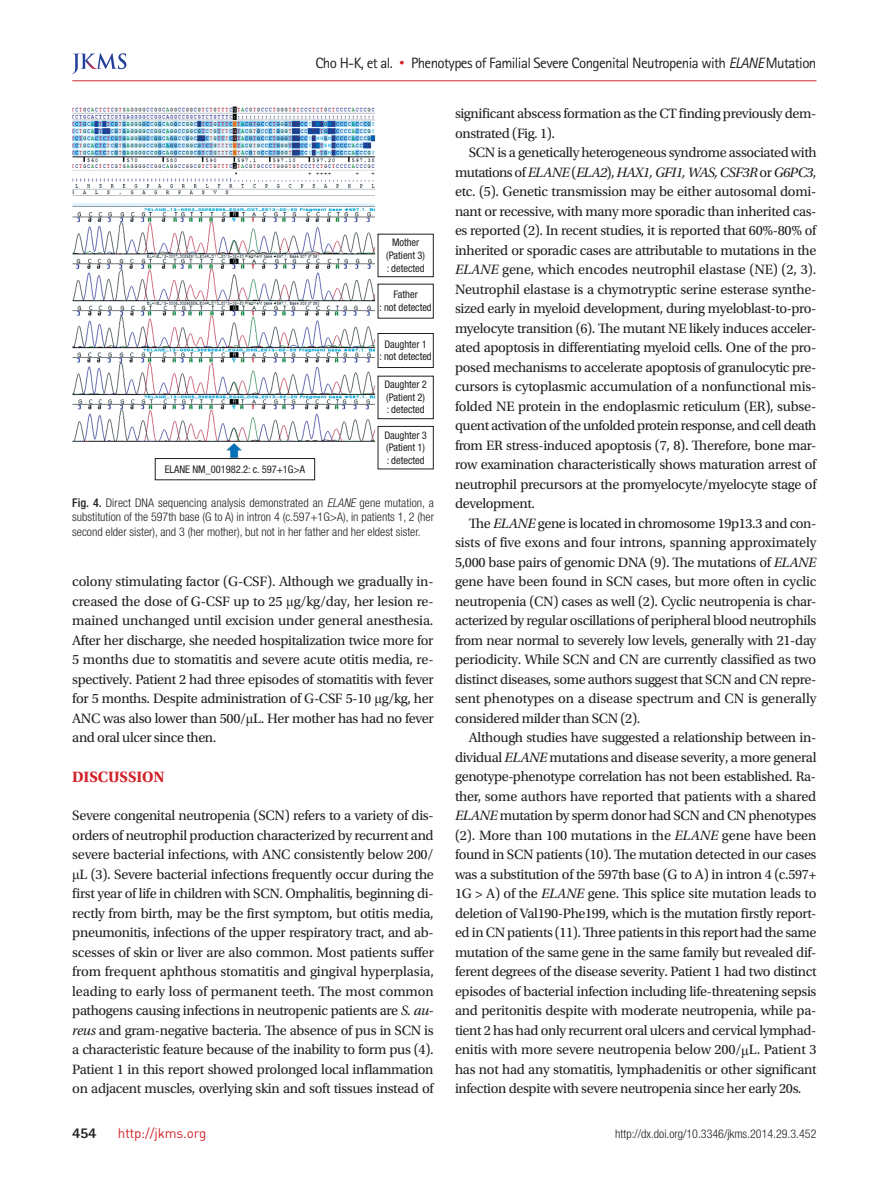
<style>
.page{position:relative;width:893px;height:1191px;background:#fff}
.page>*{position:absolute;margin:0;border:0;box-sizing:border-box;transform-origin:0 0}
.본문-대제목{font:700 15.75px "Utopia Std";letter-spacing:-.01em;color:#d1232a}
.하시라{font:15px "Rotis Sans Serif Std";letter-spacing:-.04em;color:#231f20}
.t1{font:800 15px "Rotis Sans Serif Std";color:#231f20}
.본문{font:14.25px/19.5px "Utopia Std";letter-spacing:-.025em;color:#231f20;text-align:justify}
.t2{font:13.5px "Dinreg";letter-spacing:-.01em;color:#d1232a}
.표_그림_캡션{font:300 condensed 12px/14.4px "Helvetica Neue LT Std";color:#231f20;text-align:justify}
.그림_지문_8pt{font:condensed 10.5px/12.6px "Helvetica Neue LT Std";letter-spacing:-.005em;color:#231f20}
.s1{font-family:"Dotum";color:#d1232a}
.s2{font-style:italic}
.s3{font-weight:500}
.s4{font-family:"Times New Roman"}
</style>
<div class="page">
<hr style="left:72px;top:80px;width:744px;height:1px;background:#d1232a">
<svg style="left:72px;top:53px;width:54px;height:21px"></svg>
<img style="left:72px;top:106px;width:304px;height:352px">
<div style="left:378px;top:234px;width:55px;height:43px;border:1px solid #231f20"></div>
<div style="left:378px;top:333px;width:55px;height:35px;border:1px solid #231f20"></div>
<div style="left:378px;top:376px;width:55px;height:43px;border:1px solid #231f20"></div>
<div style="left:155px;top:458px;width:160px;height:22px;border:1px solid #231f20"></div>
<p class="하시라" style="left:315px;top:54px;width:502px">Cho H-K, et al. <span class="s1">•</span> Phenotypes of Familial Severe Congenital Neutropenia with <span class="s2">ELANE</span> Mutation</p>
<p class="그림_지문_8pt" style="left:165px;top:462px;width:142px">ELANE NM_001982.2: c. 597+1G&gt;A</p>
<p class="그림_지문_8pt" style="left:392px;top:236px;width:29px">Mother</p>
<p class="그림_지문_8pt" style="left:386px;top:249px;width:40px">(Patient 3) : detected</p>
<p class="그림_지문_8pt" style="left:379px;top:288px;width:54px;text-align:center">Father<br>: not detected</p>
<p class="그림_지문_8pt" style="left:379px;top:337px;width:54px;text-align:center">Daughter 1<br>: not detected</p>
<p class="그림_지문_8pt" style="left:384px;top:378px;width:44px">Daughter 2 (Patient 2) : detected</p>
<p class="그림_지문_8pt" style="left:384px;top:428px;width:44px">Daughter 3 (Patient 1) : detected</p>
<p class="표_그림_캡션" style="left:72px;top:495px;width:363px"><span class="s3">Fig. 4.</span> Direct DNA sequencing analysis demonstrated an <span class="s2">ELANE</span> gene mutation, a substitution of the 597th base (G to A) in intron 4 (c.597+1G&gt;A), in patients 1, 2 (her second elder sister), and 3 (her mother), but not in her father and her eldest sister.</p>
<p class="본문" style="left:72px;top:572px;width:363px">colony stimulating factor (G-CSF). Although we gradually in&shy;creased the dose of G-CSF up to 25 <span class="s4">μ</span>g/kg/day, her lesion re&shy;mained unchanged until excision under general anesthesia.<br>After her discharge, she needed hospitalization twice more for 5 months due to stomatitis and severe acute otitis media, re&shy;spectively. Patient 2 had three episodes of stomatitis with fever for 5 months. Despite administration of G-CSF 5-10 <span class="s4">μ</span>g/kg, her ANC was also lower than 500/<span class="s4">μ</span>L. Her mother has had no fever and oral ulcer since then.</p>
<p class="본문-대제목" style="left:72px;top:768px;width:94px">DISCUSSION</p>
<p class="본문" style="left:72px;top:806px;width:363px">Severe congenital neutropenia (SCN) refers to a variety of dis&shy;orders of neutrophil production characterized by recurrent and severe bacterial infections, with ANC consistently below 200/ <span class="s4">μ</span>L (3). Severe bacterial infections frequently occur during the first year of life in children with SCN. Omphalitis, beginning di&shy;rectly from birth, may be the first symptom, but otitis media, pneumonitis, infections of the upper respiratory tract, and ab&shy;scesses of skin or liver are also common. Most patients suffer from frequent aphthous stomatitis and gingival hyperplasia, leading to early loss of permanent teeth. The most common pathogens causing infections in neutropenic patients are <span class="s2">S. au&shy;reus</span> and gram-negative bacteria. The absence of pus in SCN is a characteristic feature because of the inability to form pus (4).<br>Patient 1 in this report showed prolonged local inflammation on adjacent muscles, overlying skin and soft tissues instead of</p>
<p class="본문" style="left:455px;top:104px;width:363px">significant abscess formation as the CT finding previously dem&shy;onstrated (Fig. 1).</p>
<p class="본문" style="left:455px;top:143px;width:363px;text-indent:14px">SCN is a genetically heterogeneous syndrome associated with mutations of <span class="s2">ELANE</span> (<span class="s2">ELA2</span>), <span class="s2">HAX1, GFI1, WAS, CSF3R</span> or <span class="s2">G6PC3</span>, etc. (5). Genetic transmission may be either autosomal domi&shy;nant or recessive, with many more sporadic than inherited cas&shy;es reported (2). In recent studies, it is reported that 60%-80% of inherited or sporadic cases are attributable to mutations in the <span class="s2">ELANE</span> gene, which encodes neutrophil elastase (NE) (2, 3).<br>Neutrophil elastase is a chymotryptic serine esterase synthe&shy;sized early in myeloid development, during myeloblast-to-pro&shy;myelocyte transition (6). The mutant NE likely induces acceler&shy;ated apoptosis in differentiating myeloid cells. One of the pro&shy;posed mechanisms to accelerate apoptosis of granulocytic pre&shy;cursors is cytoplasmic accumulation of a nonfunctional mis&shy;folded NE protein in the endoplasmic reticulum (ER), subse&shy;quent activation of the unfolded protein response, and cell death from ER stress-induced apoptosis (7, 8). Therefore, bone mar&shy;row examination characteristically shows maturation arrest of neutrophil precursors at the promyelocyte/myelocyte stage of development.</p>
<p class="본문" style="left:455px;top:513px;width:363px;text-indent:14px">The <span class="s2">ELANE</span> gene is located in chromosome 19p13.3 and con&shy;sists of five exons and four introns, spanning approximately 5,000 base pairs of genomic DNA (9). The mutations of <span class="s2">ELANE </span>gene have been found in SCN cases, but more often in cyclic neutropenia (CN) cases as well (2). Cyclic neutropenia is char&shy;acterized by regular oscillations of peripheral blood neutrophils from near normal to severely low levels, generally with 21-day periodicity. While SCN and CN are currently classified as two distinct diseases, some authors suggest that SCN and CN repre&shy;sent phenotypes on a disease spectrum and CN is generally considered milder than SCN (2).</p>
<p class="본문" style="left:455px;top:728px;width:363px;text-align:left;text-indent:14px">Although studies have suggested a relationship between in&shy;dividual <span class="s2">ELANE</span> mutations and disease severity, a more general genotype-phenotype correlation has not been established. Ra&shy;ther, some authors have reported that patients with a shared <span class="s2">ELANE</span> mutation by sperm donor had SCN and CN phenotypes (2). More than 100 mutations in the <span class="s2">ELANE</span> gene have been found in SCN patients (10). The mutation detected in our cases was a substitution of the 597th base (G to A) in intron 4 (c.597+ 1G &gt; A) of the <span class="s2">ELANE</span> gene. This splice site mutation leads to deletion of Val190-Phe199, which is the mutation firstly report&shy;ed in CN patients (11). Three patients in this report had the same mutation of the same gene in the same family but revealed dif&shy;ferent degrees of the disease severity. Patient 1 had two distinct episodes of bacterial infection including life-threatening sepsis and peritonitis despite with moderate neutropenia, while pa&shy;tient 2 has had only recurrent oral ulcers and cervical lymphad&shy;enitis with more severe neutropenia below 200/<span class="s4">μ</span>L. Patient 3 has not had any stomatitis, lymphadenitis or other significant infection despite with severe neutropenia since her early 20s.</p>
<p class="t1" style="left:72px;top:1123px;width:26px">454</p>
<p class="t2" style="left:118px;top:1124px;width:90px">http://jkms.org</p>
<p class="표_그림_캡션" style="left:615px;top:1126px;width:203px">http://dx.doi.org/10.3346/jkms.2014.29.3.452</p>
</div>
